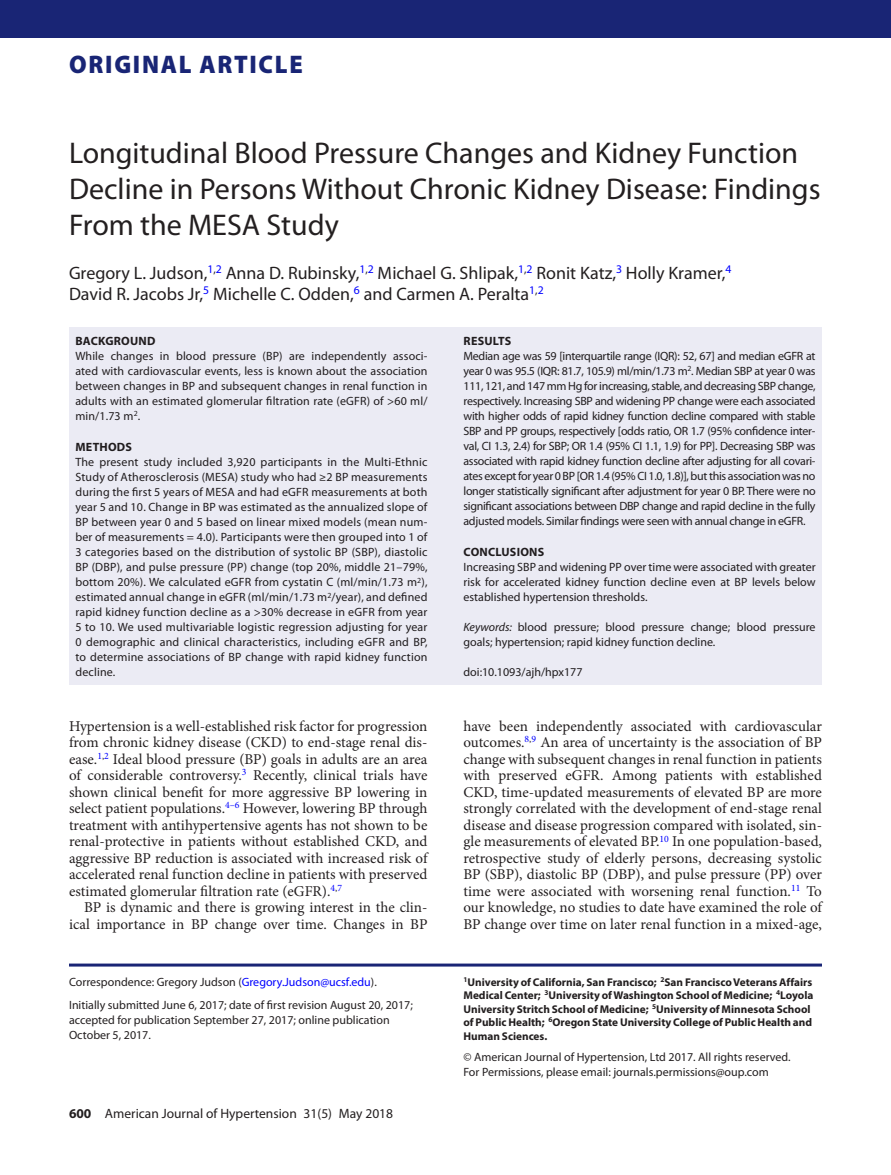
<style>
.page{position:relative;width:891px;height:1175px;background:#fff}
.page>*{position:absolute;margin:0;border:0;box-sizing:border-box;transform-origin:0 0}
.t1{font:30px/36px "Myriad Pro";color:#231f20}
.t2{font:900 25.5px "Myriad Pro";letter-spacing:.07em;color:#192575;scale:.95 1}
.t3{font:18px/21px "Myriad Pro";color:#231f20}
.t4{font:15px/16.5px "Minion Pro";letter-spacing:-.005em;color:#231f20;text-align:justify}
.t5{font:13.5px "Myriad Pro";color:#231f20}
.t6{font:12px/15px "Myriad Pro";color:#231f20;text-align:justify}
.t7{font:700 12px "Myriad Pro";letter-spacing:.02em;color:#231f20}
.t8{font:700 11.25px/13.5px "Myriad Pro";color:#231f20}
.s1{font-style:italic}
.s2{color:#00f}
.s3{font-weight:700}
</style>
<div class="page">
<div style="left:0;top:0;width:891px;height:38px;background:#192575"></div>
<div style="left:69px;top:327px;width:753px;height:358px;background:#ebebf4"></div>
<hr style="left:69px;top:963px;width:753px;height:3px;background:#192575">
<h2 class="t2" style="left:69px;top:50px;width:247px">ORIGINAL ARTICLE</h2>
<h1 class="t1" style="left:69px;top:135px;width:753px">Longitudinal Blood Pressure Changes and Kidney Function<br>Decline in Persons Without Chronic Kidney Disease: Findings<br>From the MESA Study</h1>
<h3 class="t3" style="left:69px;top:262px;width:664px">Gregory L. Judson,<sup>1</sup><sup>,</sup><sup>2</sup> Anna D. Rubinsky,<sup>1</sup><sup>,</sup><sup>2</sup> Michael G. Shlipak,<sup>1</sup><sup>,</sup><sup>2</sup> Ronit Katz,<sup>3</sup> Holly Kramer,<sup>4<br></sup>David R. Jacobs Jr,<sup>5</sup> Michelle C. Odden,<sup>6</sup> and Carmen A. Peralta<sup>1</sup><sup>,</sup><sup>2</sup></h3>
<p class="t7" style="left:75px;top:333px;width:82px">BACKGROUND</p>
<p class="t6" style="left:75px;top:348px;width:354px">While changes in blood pressure (BP) are independently associ&shy;ated with cardiovascular events, less is known about the association between changes in BP and subsequent changes in renal function in adults with an estimated glomerular filtration rate (eGFR) of &gt;60 ml/ min/1.73 m<sup>2</sup>.</p>
<p class="t7" style="left:75px;top:439px;width:58px">METHODS</p>
<p class="t6" style="left:75px;top:454px;width:354px">The present study included 3,920 participants in the Multi-Ethnic Study of Atherosclerosis (MESA) study who had ≥2 BP measurements during the first 5 years of MESA and had eGFR measurements at both year 5 and 10. Change in BP was estimated as the annualized slope of BP between year 0 and 5 based on linear mixed models (mean num&shy;ber of measurements = 4.0). Participants were then grouped into 1 of 3 categories based on the distribution of systolic BP (SBP), diastolic BP (DBP), and pulse pressure (PP) change (top 20%, middle 21–79%, bottom 20%). We calculated eGFR from cystatin C (ml/min/1.73 m<sup>2</sup>), estimated annual change in eGFR (ml/min/1.73 m<sup>2</sup>/year), and defined rapid kidney function decline as a &gt;30% decrease in eGFR from year 5 to 10. We used multivariable logistic regression adjusting for year 0 demographic and clinical characteristics, including eGFR and BP, to determine associations of BP change with rapid kidney function decline.</p>
<p class="t7" style="left:464px;top:333px;width:49px">RESULTS</p>
<p class="t6" style="left:463px;top:348px;width:354px">Median age was 59 [interquartile range (IQR): 52, 67] and median eGFR at year 0 was 95.5 (IQR: 81.7, 105.9) ml/min/1.73 m<sup>2</sup>. Median SBP at year 0 was 111, 121, and 147 mm Hg for increasing, stable, and decreasing SBP change, respectively. Increasing SBP and widening PP change were each associated with higher odds of rapid kidney function decline compared with stable SBP and PP groups, respectively [odds ratio, OR 1.7 (95% confidence inter&shy;val, CI 1.3, 2.4) for SBP; OR 1.4 (95% CI 1.1, 1.9) for PP]. Decreasing SBP was associated with rapid kidney function decline after adjusting for all covari&shy;ates except for year 0 BP [OR 1.4 (95% CI 1.0, 1.8)], but this association was no longer statistically significant after adjustment for year 0 BP. There were no significant associations between DBP change and rapid decline in the fully adjusted models. Similar findings were seen with annual change in eGFR.</p>
<p class="t7" style="left:464px;top:544px;width:82px">CONCLUSIONS</p>
<p class="t6" style="left:463px;top:559px;width:354px">Increasing SBP and widening PP over time were associated with greater risk for accelerated kidney function decline even at BP levels below established hypertension thresholds.</p>
<p class="t6" style="left:463px;top:619px;width:354px"><span class="s1">Keywords:</span> blood pressure; blood pressure change; blood pressure goals; hypertension; rapid kidney function decline.</p>
<p class="t6" style="left:463px;top:664px;width:121px">doi:10.1093/ajh/hpx177</p>
<p class="t4" style="left:69px;top:717px;width:360px">Hypertension is a well-established risk factor for progression from chronic kidney disease (CKD) to end-stage renal dis&shy;ease.<sup>1</sup><sup>,</sup><sup>2</sup> Ideal blood pressure (BP) goals in adults are an area of considerable controversy.<sup>3</sup> Recently, clinical trials have shown clinical benefit for more aggressive BP lowering in select patient populations.<sup>4–6</sup> However, lowering BP through treatment with antihypertensive agents has not shown to be renal-protective in patients without established CKD, and aggressive BP reduction is associated with increased risk of accelerated renal function decline in patients with preserved estimated glomerular filtration rate (eGFR).<sup>4</sup><sup>,</sup><sup>7</sup></p>
<p class="t4" style="left:69px;top:899px;width:360px;text-align:right">BP is dynamic and there is growing interest in the clin&shy;ical importance in BP change over time. Changes in BP</p>
<p class="t6" style="left:69px;top:970px;width:345px;line-height:22.5px">Correspondence: Gregory Judson (<span class="s2">Gregory.Judson@ucsf.edu</span>).<br>Initially submitted June 6, 2017; date of first revision August 20, 2017;</p>
<p class="t6" style="left:69px;top:1011px;width:322px">accepted for publication September 27, 2017; online publication<br>October 5, 2017.</p>
<p class="t5" style="left:69px;top:1105px;width:326px"><span class="s3">600</span> American Journal of Hypertension 31(5) May 2018</p>
<p class="t4" style="left:463px;top:717px;width:360px">have been independently associated with cardiovascular outcomes.<sup>8</sup><sup>,</sup><sup>9</sup> An area of uncertainty is the association of BP change with subsequent changes in renal function in patients with preserved eGFR. Among patients with established CKD, time-updated measurements of elevated BP are more strongly correlated with the development of end-stage renal disease and disease progression compared with isolated, sin&shy;gle measurements of elevated BP.<sup>10</sup> In one population-based, retrospective study of elderly persons, decreasing systolic BP (SBP), diastolic BP (DBP), and pulse pressure (PP) over time were associated with worsening renal function.<sup>11</sup> To our knowledge, no studies to date have examined the role of BP change over time on later renal function in a mixed-age,</p>
<p class="t8" style="left:463px;top:974px;width:351px"><sup>1</sup>University of California, San Francisco; <sup>2</sup>San Francisco Veterans Affairs Medical Center; <sup>3</sup>University of Washington School of Medicine; <sup>4</sup>Loyola University Stritch School of Medicine; <sup>5</sup>University of Minnesota School of Public Health; <sup>6</sup>Oregon State University College of Public Health and Human Sciences.</p>
<p class="t6" style="left:463px;top:1049px;width:329px">© American Journal of Hypertension, Ltd 2017. All rights reserved.<br>For Permissions, please email: journals.permissions@oup.com</p>
</div>
